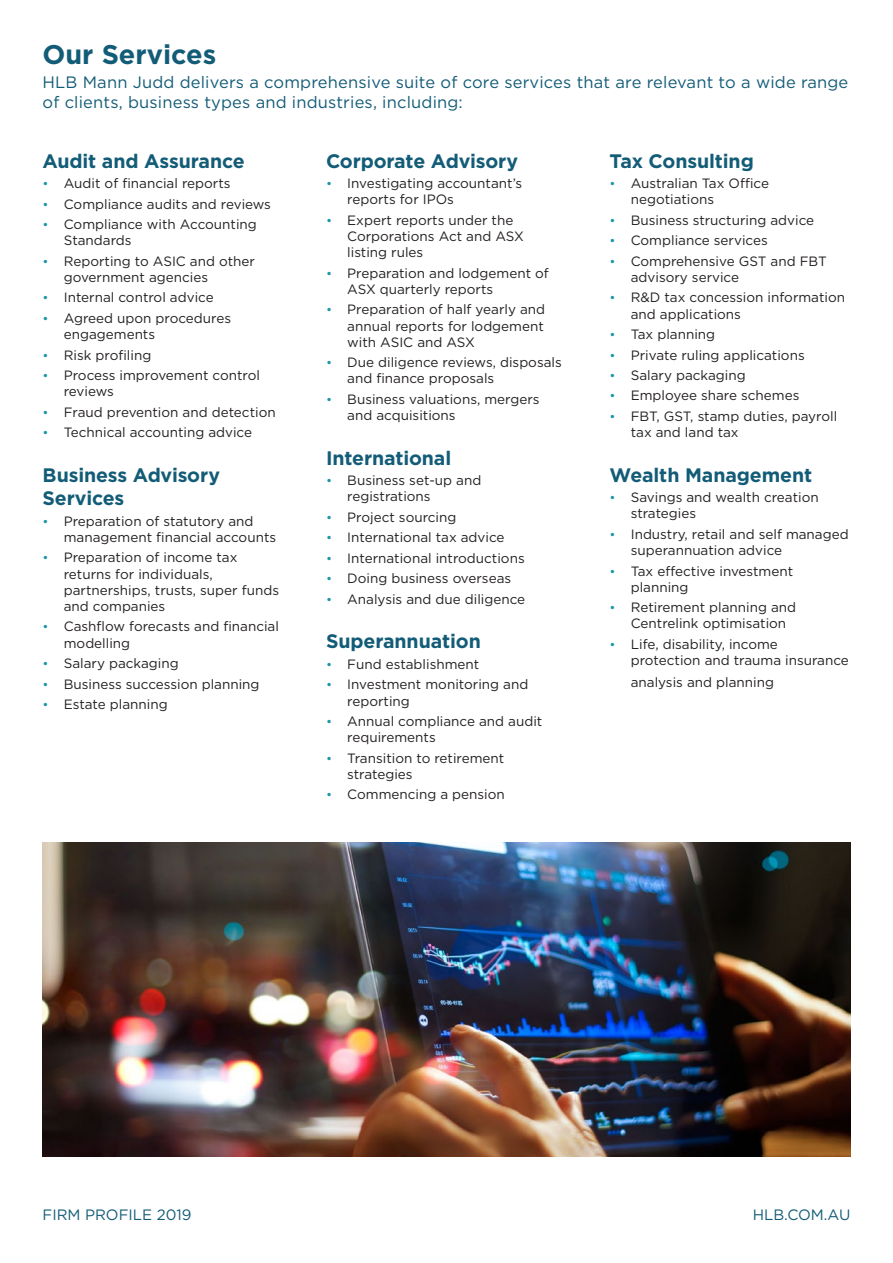
<style>
.page{position:relative;width:893px;height:1263px;background:#fff}
.page>*{position:absolute;margin:0;border:0;box-sizing:border-box;transform-origin:0 0}
.t1{font:700 27px "Gotham";color:#135c77}
.t2{font:700 19.5px/23.4px "Gotham";letter-spacing:-.005em;color:#135c77}
.t3{font:16.5px/19.8px "Gotham";letter-spacing:.01em;color:#135c77}
.t4{font:15px "Gotham";color:#135c77}
.t5{font:13.5px/16.2px "Gotham";color:#231f20}
.s1{font-size:12.75px;color:#1a96a5}
</style>
<div class="page">
<img style="left:43px;top:842px;width:807px;height:315px">
<h1 class="t1" style="left:43px;top:37px;width:175px">Our Services</h1>
<p class="t3" style="left:43px;top:72px;width:807px">HLB Mann Judd delivers a comprehensive suite of core services that are relevant to a wide range of clients, business types and industries, including:</p>
<h2 class="t2" style="left:43px;top:149px;width:204px">Audit and Assurance</h2>
<p class="t5" style="left:43px;top:175px;width:189px"><span class="s1">•</span> Audit of financial reports</p>
<p class="t5" style="left:43px;top:196px;width:230px"><span class="s1">•</span> Compliance audits and reviews</p>
<p class="t5" style="left:64px;top:216px;width:195px;text-indent:-21px"><span class="s1">•</span> Compliance with Accounting<br>Standards</p>
<p class="t5" style="left:64px;top:253px;width:193px;text-indent:-21px"><span class="s1">•</span> Reporting to ASIC and other government agencies</p>
<p class="t5" style="left:43px;top:289px;width:173px"><span class="s1">•</span> Internal control advice</p>
<p class="t5" style="left:64px;top:310px;width:169px;text-indent:-21px"><span class="s1">•</span> Agreed upon procedures engagements</p>
<p class="t5" style="left:43px;top:346px;width:110px"><span class="s1">•</span> Risk profiling</p>
<p class="t5" style="left:64px;top:367px;width:198px;text-indent:-21px"><span class="s1">•</span> Process improvement control reviews</p>
<p class="t5" style="left:43px;top:403px;width:235px"><span class="s1">•</span> Fraud prevention and detection</p>
<p class="t5" style="left:43px;top:424px;width:211px"><span class="s1">•</span> Technical accounting advice</p>
<h2 class="t2" style="left:43px;top:463px;width:179px">Business Advisory<br>Services</h2>
<p class="t5" style="left:64px;top:512px;width:214px;text-indent:-21px"><span class="s1">•</span> Preparation of statutory and management financial accounts</p>
<p class="t5" style="left:64px;top:549px;width:217px;text-indent:-21px"><span class="s1">•</span> Preparation of income tax returns for individuals, partnerships, trusts, super funds and companies</p>
<p class="t5" style="left:64px;top:618px;width:217px;text-indent:-21px"><span class="s1">•</span> Cashflow forecasts and financial modelling</p>
<p class="t5" style="left:43px;top:655px;width:138px"><span class="s1">•</span> Salary packaging</p>
<p class="t5" style="left:43px;top:675px;width:219px"><span class="s1">•</span> Business succession planning</p>
<p class="t5" style="left:43px;top:696px;width:127px"><span class="s1">•</span> Estate planning</p>
<h2 class="t2" style="left:326px;top:149px;width:194px">Corporate Advisory</h2>
<p class="t5" style="left:347px;top:175px;width:177px;text-indent:-21px"><span class="s1">•</span> Investigating accountant’s reports for IPOs</p>
<p class="t5" style="left:347px;top:212px;width:178px;text-indent:-21px"><span class="s1">•</span> Expert reports under the<br>Corporations Act and ASX listing rules</p>
<p class="t5" style="left:347px;top:265px;width:203px;text-indent:-21px"><span class="s1">•</span> Preparation and lodgement of<br>ASX quarterly reports</p>
<p class="t5" style="left:347px;top:301px;width:199px;text-align:justify;text-indent:-21px"><span class="s1">•</span> Preparation of half yearly and annual reports for lodgement with ASIC and ASX</p>
<p class="t5" style="left:347px;top:354px;width:216px;text-indent:-21px"><span class="s1">•</span> Due diligence reviews, disposals and finance proposals</p>
<p class="t5" style="left:347px;top:391px;width:194px;text-indent:-21px"><span class="s1">•</span> Business valuations, mergers and acquisitions</p>
<h2 class="t2" style="left:326px;top:446px;width:127px">International</h2>
<p class="t5" style="left:347px;top:472px;width:136px;text-indent:-21px"><span class="s1">•</span> Business set-up and registrations</p>
<p class="t5" style="left:326px;top:509px;width:132px"><span class="s1">•</span> Project sourcing</p>
<p class="t5" style="left:326px;top:529px;width:180px"><span class="s1">•</span> International tax advice</p>
<p class="t5" style="left:326px;top:550px;width:200px"><span class="s1">•</span> International introductions</p>
<p class="t5" style="left:326px;top:570px;width:187px"><span class="s1">•</span> Doing business overseas</p>
<p class="t5" style="left:326px;top:590px;width:201px"><span class="s1">•</span> Analysis and due diligence</p>
<h2 class="t2" style="left:326px;top:630px;width:156px">Superannuation</h2>
<p class="t5" style="left:326px;top:656px;width:155px"><span class="s1">•</span> Fund establishment</p>
<p class="t5" style="left:347px;top:676px;width:183px;text-indent:-21px"><span class="s1">•</span> Investment monitoring and reporting</p>
<p class="t5" style="left:347px;top:713px;width:197px;text-indent:-21px"><span class="s1">•</span> Annual compliance and audit requirements</p>
<p class="t5" style="left:347px;top:749px;width:159px;text-indent:-21px"><span class="s1">•</span> Transition to retirement strategies</p>
<p class="t5" style="left:326px;top:786px;width:180px"><span class="s1">•</span> Commencing a pension</p>
<h2 class="t2" style="left:609px;top:149px;width:146px">Tax Consulting</h2>
<p class="t5" style="left:631px;top:175px;width:140px;text-indent:-21px"><span class="s1">•</span> Australian Tax Office negotiations</p>
<p class="t5" style="left:609px;top:212px;width:206px"><span class="s1">•</span> Business structuring advice</p>
<p class="t5" style="left:609px;top:232px;width:160px"><span class="s1">•</span> Compliance services</p>
<p class="t5" style="left:631px;top:253px;width:198px;text-indent:-21px"><span class="s1">•</span> Comprehensive GST and FBT advisory service</p>
<p class="t5" style="left:631px;top:289px;width:216px;text-indent:-21px"><span class="s1">•</span> R&amp;D tax concession information and applications</p>
<p class="t5" style="left:609px;top:326px;width:107px"><span class="s1">•</span> Tax planning</p>
<p class="t5" style="left:609px;top:346px;width:197px"><span class="s1">•</span> Private ruling applications</p>
<p class="t5" style="left:609px;top:367px;width:138px"><span class="s1">•</span> Salary packaging</p>
<p class="t5" style="left:609px;top:387px;width:191px"><span class="s1">•</span> Employee share schemes</p>
<p class="t5" style="left:631px;top:408px;width:208px;text-indent:-21px"><span class="s1">•</span> FBT, GST, stamp duties, payroll tax and land tax</p>
<h2 class="t2" style="left:609px;top:463px;width:204px">Wealth Management</h2>
<p class="t5" style="left:631px;top:489px;width:189px;text-indent:-21px"><span class="s1">•</span> Savings and wealth creation strategies</p>
<p class="t5" style="left:631px;top:526px;width:219px;text-indent:-21px"><span class="s1">•</span> Industry, retail and self managed superannuation advice</p>
<p class="t5" style="left:631px;top:562px;width:164px;text-indent:-21px"><span class="s1">•</span> Tax effective investment planning</p>
<p class="t5" style="left:631px;top:599px;width:167px;text-indent:-21px"><span class="s1">•</span> Retirement planning and<br>Centrelink optimisation</p>
<p class="t5" style="left:631px;top:636px;width:220px;text-indent:-21px"><span class="s1">•</span> Life, disability, income protection and trauma insurance</p>
<p class="t5" style="left:631px;top:673px;width:145px">analysis and planning</p>
<p class="t4" style="left:43px;top:1205px;width:150px">FIRM PROFILE 2019</p>
<p class="t4" style="left:753px;top:1205px;width:99px">HLB.COM.AU</p>
</div>
